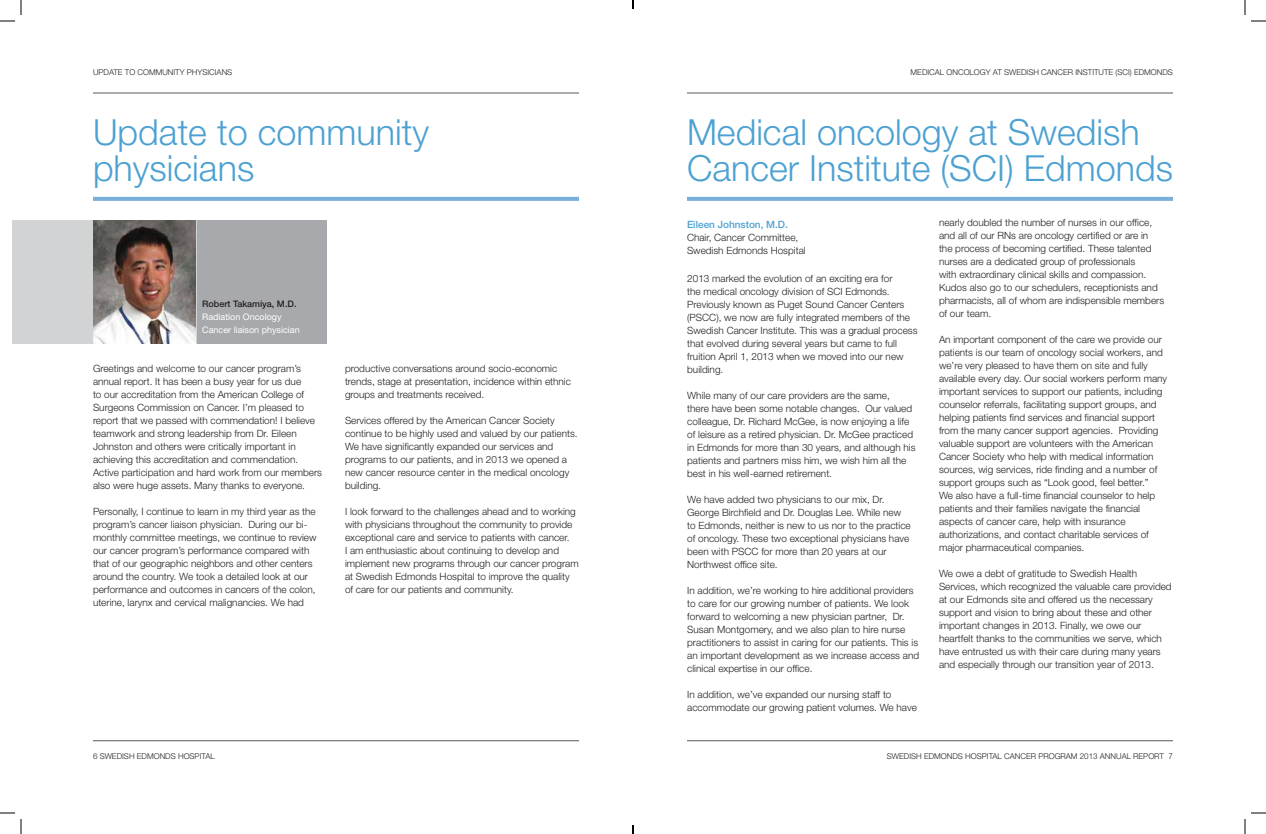
<style>
.page{position:relative;width:1266px;height:834px;background:#fff}
.page>*{position:absolute;margin:0;border:0;box-sizing:border-box;transform-origin:0 0}
.t1{font:300 36px/36px "Helvetica Neue";color:#4ca1d2}
.t2{font:300 10px/13px "Helvetica Neue";color:#231f20}
.t3{font:500 10px "Helvetica Neue";color:#4ca1d2}
.t4{font:9px/13px "Helvetica Neue";color:#fff}
.t5{font:500 9px "Helvetica Neue";color:#231f20}
.t6{font:300 8px "Helvetica Neue";color:#231f20}
</style>
<div class="page">
<hr style="left:93px;top:93px;width:486px;height:1px;background:#58595b">
<hr style="left:687px;top:93px;width:486px;height:1px;background:#58595b">
<hr style="left:93px;top:740px;width:486px;height:1px;background:#58595b">
<hr style="left:687px;top:740px;width:486px;height:1px;background:#58595b">
<div style="left:12px;top:221px;width:315px;height:123px;background:#d1d3d4"></div>
<div style="left:197px;top:221px;width:130px;height:123px;background:#a7a9ac"></div>
<img style="left:93px;top:221px;width:102px;height:123px">
<svg style="left:93px;top:197px;width:486px;height:4px;background:#7bb0dc"></svg>
<svg style="left:687px;top:197px;width:486px;height:4px;background:#7bb0dc"></svg>
<svg style="left:0;top:0;width:22px;height:22px"></svg>
<svg style="left:0;top:812px;width:22px;height:22px"></svg>
<svg style="left:1244px;top:0;width:22px;height:22px"></svg>
<svg style="left:1244px;top:812px;width:22px;height:22px"></svg>
<svg style="left:632px;top:0;width:2px;height:9px"></svg>
<svg style="left:632px;top:825px;width:2px;height:9px"></svg>
<p class="t6" style="left:93px;top:67px;width:140px">Update to community physicians</p>
<p class="t6" style="left:911px;top:67px;width:263px">Medical oncology at Swedish Cancer Institute (SCI) Edmonds</p>
<h1 class="t1" style="left:93px;top:113px;width:338px">Update to community physicians</h1>
<p class="t5" style="left:202px;top:299px;width:96px">Robert Takamiya, M.D.</p>
<p class="t4" style="left:202px;top:311px;width:99px">Radiation Oncology<br>Cancer liaison physician</p>
<p class="t2" style="left:93px;top:361px;width:231px">Greetings and welcome to our cancer program’s annual report. It has been a busy year for us due<br>to our accreditation from the American College of Surgeons Commission on Cancer. I’m pleased to report that we passed with commendation! I believe teamwork and strong leadership from Dr. Eileen Johnston and others were critically important in achieving this accreditation and commendation.<br>Active participation and hard work from our members also were huge assets. Many thanks to everyone.</p>
<p class="t2" style="left:93px;top:504px;width:225px">Personally, I continue to learn in my third year as the program’s cancer liaison physician. During our bi&shy;monthly committee meetings, we continue to review our cancer program’s performance compared with that of our geographic neighbors and other centers around the country. We took a detailed look at our performance and outcomes in cancers of the colon, uterine, larynx and cervical malignancies. We had</p>
<p class="t2" style="left:345px;top:361px;width:227px">productive conversations around socio-economic trends, stage at presentation, incidence within ethnic groups and treatments received.</p>
<p class="t2" style="left:345px;top:413px;width:234px">Services offered by the American Cancer Society continue to be highly used and valued by our patients.<br>We have significantly expanded our services and programs to our patients, and in 2013 we opened a new cancer resource center in the medical oncology building.</p>
<p class="t2" style="left:345px;top:504px;width:235px">I look forward to the challenges ahead and to working with physicians throughout the community to provide exceptional care and service to patients with cancer.<br>I am enthusiastic about continuing to develop and implement new programs through our cancer program at Swedish Edmonds Hospital to improve the quality of care for our patients and community.</p>
<h1 class="t1" style="left:687px;top:113px;width:488px">Medical oncology at Swedish<br>Cancer Institute (SCI) Edmonds</h1>
<p class="t3" style="left:687px;top:219px;width:102px">Eileen Johnston, M.D.</p>
<p class="t2" style="left:687px;top:231px;width:120px">Chair, Cancer Committee,<br>Swedish Edmonds Hospital</p>
<p class="t2" style="left:939px;top:216px;width:227px">nearly doubled the number of nurses in our office, and all of our RN s are oncology certified or are in the process of becoming certified. These talented nurses are a dedicated group of professionals<br>with extraordinary clinical skills and compassion.<br>Kudos also go to our schedulers, receptionists and pharmacists, all of whom are indispensible members of our team.</p>
<p class="t2" style="left:939px;top:333px;width:230px">An important component of the care we provide our patients is our team of oncology social workers, and we’re very pleased to have them on site and fully available every day. Our social workers perform many important services to support our patients, including counselor referrals, facilitating support groups, and helping patients find services and financial support from the many cancer support agencies. Providing valuable support are volunteers with the American Cancer Society who help with medical information sources, wig services, ride finding and a number of support groups such as “Look good, feel better.”<br>We also have a full-time financial counselor to help patients and their families navigate the financial aspects of cancer care, help with insurance authorizations, and contact charitable services of major pharmaceutical companies.</p>
<p class="t2" style="left:939px;top:567px;width:234px">We owe a debt of gratitude to Swedish Health Services, which recognized the valuable care provided at our Edmonds site and offered us the necessary support and vision to bring about these and other important changes in 2013. Finally, we owe our heartfelt thanks to the communities we serve, which have entrusted us with their care during many years and especially through our transition year of 2013.</p>
<p class="t2" style="left:687px;top:272px;width:232px">2013 marked the evolution of an exciting era for<br>the medical oncology division of SCI Edmonds.<br>Previously known as Puget Sound Cancer Centers (PSCC), we now are fully integrated members of the Swedish Cancer Institute. This was a gradual process that evolved during several years but came to full fruition April 1, 2013 when we moved into our new building.</p>
<p class="t2" style="left:687px;top:389px;width:230px">While many of our care providers are the same,<br>there have been some notable changes. Our valued colleague, Dr. Richard McGee, is now enjoying a life of leisure as a retired physician. Dr. McGee practiced in Edmonds for more than 30 years, and although his patients and partners miss him, we wish him all the best in his well-earned retirement.</p>
<p class="t2" style="left:687px;top:493px;width:225px">We have added two physicians to our mix, Dr.<br>George Birchfield and Dr. Douglas Lee. While new to Edmonds, neither is new to us nor to the practice of oncology. These two exceptional physicians have been with PSCC for more than 20 years at our Northwest office site.</p>
<p class="t2" style="left:687px;top:584px;width:233px">In addition, we’re working to hire additional providers to care for our growing number of patients. We look forward to welcoming a new physician partner, Dr.<br>Susan Montgomery, and we also plan to hire nurse practitioners to assist in caring for our patients. This is an important development as we increase access and clinical expertise in our office.</p>
<p class="t2" style="left:687px;top:688px;width:231px">In addition, we’ve expanded our nursing staff to accommodate our growing patient volumes. We have</p>
<p class="t6" style="left:93px;top:751px;width:123px">6 Swedish Edmonds Hospital</p>
<p class="t6" style="left:887px;top:751px;width:288px">Swedish Edmonds Hospital Cancer Program 2013 Annual Report 7</p>
</div>
